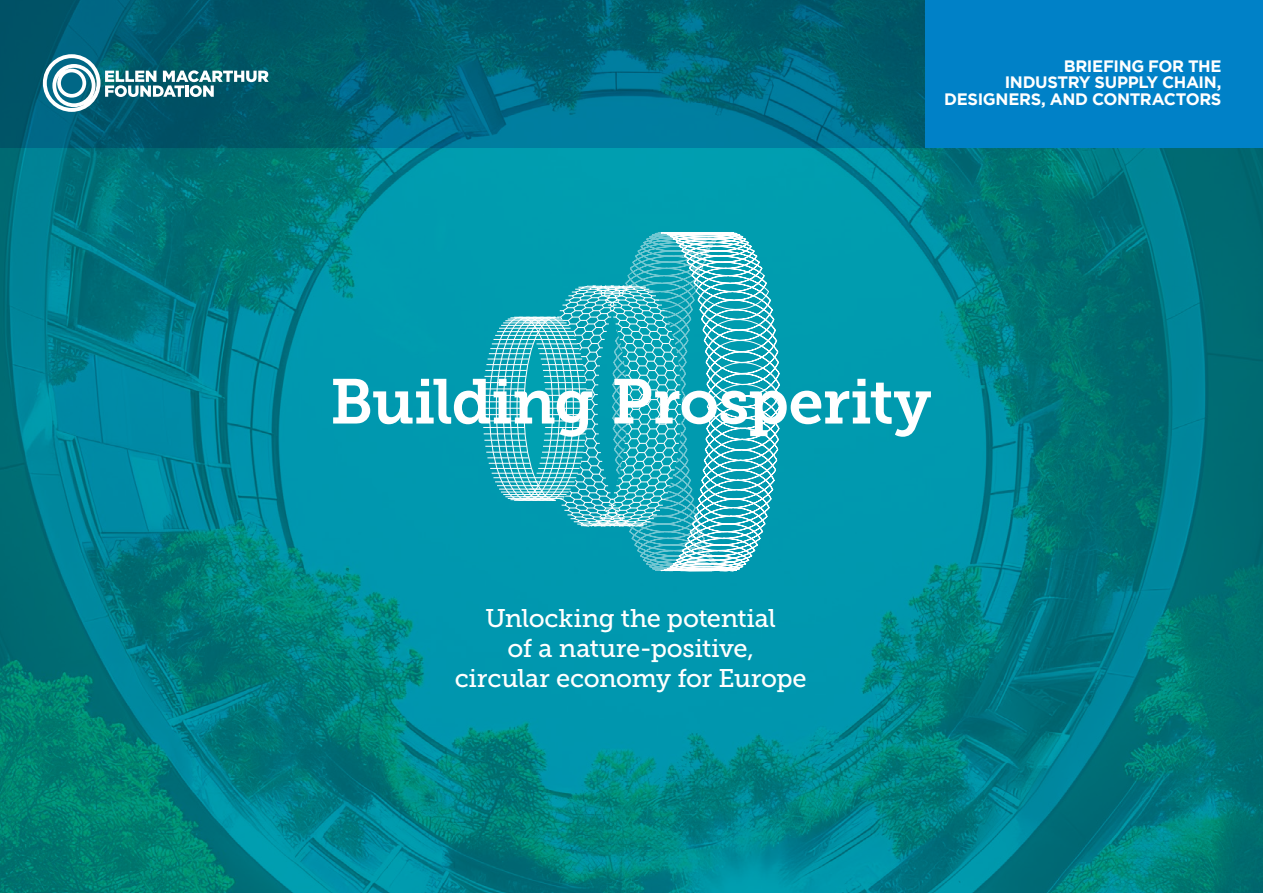
<style>
.page{position:relative;width:1263px;height:893px;background:#fff}
.page>*{position:absolute;margin:0;border:0;box-sizing:border-box;transform-origin:0 0}
.t1{font:63px "Museo Slab 700";letter-spacing:-.02em;color:#fff}
.t2{font:25.5px/30px "Museo Slab 500";letter-spacing:-.015em;color:#fff;text-align:center}
.t3{font:700 16.5px/16.5px "Gotham";letter-spacing:-.02em;color:#fff;text-align:right}
</style>
<div class="page">
<img style="left:0;top:147px;width:1263px;height:746px">
<hr style="left:482px;top:408px;width:42px;height:1px;background:#fff">
<hr style="left:483px;top:402px;width:41px;height:1px;background:#fff">
<hr style="left:483px;top:395px;width:41px;height:1px;background:#fff">
<hr style="left:483px;top:389px;width:41px;height:1px;background:#fff">
<hr style="left:484px;top:382px;width:41px;height:1px;background:#fff">
<hr style="left:484px;top:376px;width:42px;height:1px;background:#fff">
<hr style="left:485px;top:370px;width:42px;height:1px;background:#fff">
<hr style="left:486px;top:364px;width:42px;height:1px;background:#fff">
<hr style="left:488px;top:359px;width:41px;height:1px;background:#fff">
<hr style="left:483px;top:414px;width:41px;height:1px;background:#fff">
<hr style="left:483px;top:421px;width:41px;height:1px;background:#fff">
<hr style="left:483px;top:427px;width:41px;height:1px;background:#fff">
<hr style="left:484px;top:434px;width:41px;height:1px;background:#fff">
<hr style="left:484px;top:440px;width:42px;height:1px;background:#fff">
<hr style="left:485px;top:446px;width:42px;height:1px;background:#fff">
<hr style="left:486px;top:452px;width:42px;height:1px;background:#fff">
<hr style="left:487px;top:458px;width:42px;height:1px;background:#fff">
<svg style="left:489px;top:232px;width:291px;height:340px;background:#36b0c0"></svg>
<svg style="left:0;top:0;width:926px;height:147px;background:#006377"></svg>
<svg style="left:43px;top:54px;width:226px;height:58px"></svg>
<div style="left:926px;top:0;width:337px;height:147px;background:#0081c7"></div>
<p class="t3" style="left:944px;top:57px;width:279px">BRIEFING FOR THE<br>INDUSTRY SUPPLY CHAIN,<br>DESIGNERS, AND CONTRACTORS</p>
<h1 class="t1" style="left:330px;top:366px;width:603px">Building Prosperity</h1>
<p class="t2" style="left:455px;top:604px;width:353px">Unlocking the potential<br>of a nature-positive,<br>circular economy for Europe</p>
</div>
